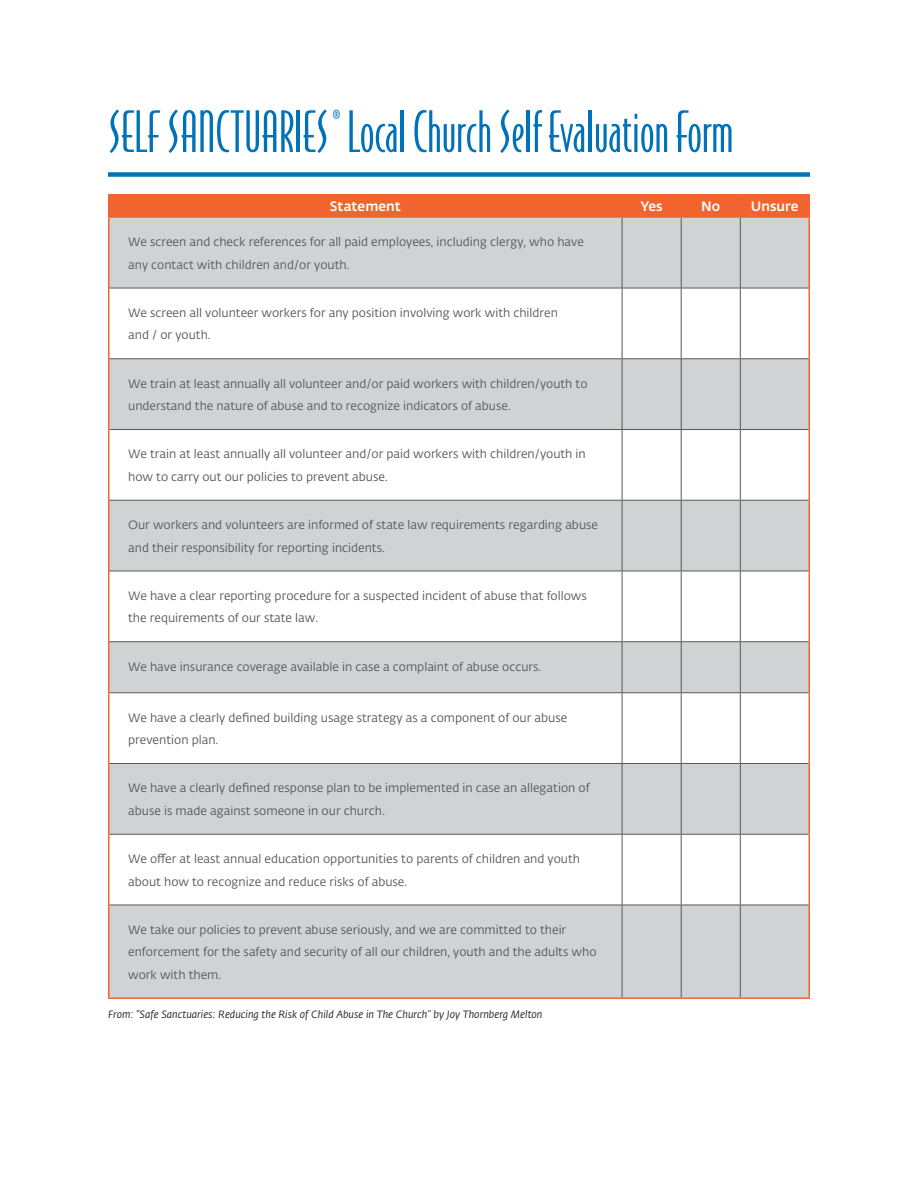
<style>
.page{position:relative;width:918px;height:1188px;background:#fff}
.page>*{position:absolute;margin:0;border:0;box-sizing:border-box;transform-origin:0 0}
.t1{font:54px "Bodega Sans Light Oldstyle";color:#0072b8}
.t2{font:500 13.5px "Fedra Sans Alt Std";color:#fff}
.Body_Text{font:12px/22.5px "Fedra Sans Alt Std";color:#57585a}
.t3{font:italic 10.5px "Fedra Sans Alt Std";color:#231f20}
</style>
<div class="page">
<div style="left:108px;top:172px;width:702px;height:5px;background:#0072b8"></div>
<svg style="left:110px;top:218px;width:698px;height:779px;fill:#d1d2d4"></svg>
<hr style="left:108px;top:217px;width:2px;height:71px;background:#f2642f">
<hr style="left:808px;top:217px;width:2px;height:71px;background:#f2642f">
<hr style="left:108px;top:288px;width:2px;height:71px;background:#f2642f">
<hr style="left:808px;top:288px;width:2px;height:71px;background:#f2642f">
<hr style="left:108px;top:359px;width:2px;height:71px;background:#f2642f">
<hr style="left:808px;top:359px;width:2px;height:71px;background:#f2642f">
<hr style="left:108px;top:430px;width:2px;height:70px;background:#f2642f">
<hr style="left:808px;top:430px;width:2px;height:70px;background:#f2642f">
<hr style="left:108px;top:500px;width:2px;height:71px;background:#f2642f">
<hr style="left:808px;top:500px;width:2px;height:71px;background:#f2642f">
<hr style="left:108px;top:571px;width:2px;height:71px;background:#f2642f">
<hr style="left:808px;top:571px;width:2px;height:71px;background:#f2642f">
<hr style="left:108px;top:642px;width:2px;height:51px;background:#f2642f">
<hr style="left:808px;top:642px;width:2px;height:51px;background:#f2642f">
<hr style="left:108px;top:693px;width:2px;height:70px;background:#f2642f">
<hr style="left:808px;top:693px;width:2px;height:70px;background:#f2642f">
<hr style="left:108px;top:763px;width:2px;height:71px;background:#f2642f">
<hr style="left:808px;top:763px;width:2px;height:71px;background:#f2642f">
<hr style="left:108px;top:834px;width:2px;height:71px;background:#f2642f">
<hr style="left:808px;top:834px;width:2px;height:71px;background:#f2642f">
<hr style="left:108px;top:905px;width:2px;height:92px;background:#f2642f">
<hr style="left:808px;top:905px;width:2px;height:92px;background:#f2642f">
<hr style="left:108px;top:997px;width:514px;height:2px;background:#f2642f">
<hr style="left:622px;top:997px;width:59px;height:2px;background:#f2642f">
<hr style="left:681px;top:997px;width:59px;height:2px;background:#f2642f">
<hr style="left:740px;top:997px;width:70px;height:2px;background:#f2642f">
<hr style="left:622px;top:218px;width:1px;height:70px;background:#57585a">
<hr style="left:681px;top:218px;width:1px;height:70px;background:#57585a">
<hr style="left:740px;top:218px;width:1px;height:70px;background:#57585a">
<hr style="left:110px;top:288px;width:512px;height:1px;background:#57585a">
<hr style="left:622px;top:288px;width:59px;height:1px;background:#57585a">
<hr style="left:622px;top:288px;width:1px;height:70px;background:#57585a">
<hr style="left:681px;top:288px;width:59px;height:1px;background:#57585a">
<hr style="left:681px;top:288px;width:1px;height:70px;background:#57585a">
<hr style="left:740px;top:288px;width:69px;height:1px;background:#57585a">
<hr style="left:740px;top:288px;width:1px;height:70px;background:#57585a">
<hr style="left:110px;top:358px;width:512px;height:1px;background:#57585a">
<hr style="left:622px;top:358px;width:59px;height:1px;background:#57585a">
<hr style="left:622px;top:359px;width:1px;height:70px;background:#57585a">
<hr style="left:681px;top:358px;width:59px;height:1px;background:#57585a">
<hr style="left:681px;top:359px;width:1px;height:70px;background:#57585a">
<hr style="left:740px;top:358px;width:69px;height:1px;background:#57585a">
<hr style="left:740px;top:359px;width:1px;height:70px;background:#57585a">
<hr style="left:110px;top:429px;width:512px;height:1px;background:#57585a">
<hr style="left:622px;top:429px;width:59px;height:1px;background:#57585a">
<hr style="left:622px;top:430px;width:1px;height:70px;background:#57585a">
<hr style="left:681px;top:429px;width:59px;height:1px;background:#57585a">
<hr style="left:681px;top:430px;width:1px;height:70px;background:#57585a">
<hr style="left:740px;top:429px;width:69px;height:1px;background:#57585a">
<hr style="left:740px;top:430px;width:1px;height:70px;background:#57585a">
<hr style="left:110px;top:500px;width:512px;height:1px;background:#57585a">
<hr style="left:622px;top:500px;width:59px;height:1px;background:#57585a">
<hr style="left:622px;top:501px;width:1px;height:70px;background:#57585a">
<hr style="left:681px;top:500px;width:59px;height:1px;background:#57585a">
<hr style="left:681px;top:501px;width:1px;height:70px;background:#57585a">
<hr style="left:740px;top:500px;width:69px;height:1px;background:#57585a">
<hr style="left:740px;top:501px;width:1px;height:70px;background:#57585a">
<hr style="left:110px;top:571px;width:512px;height:1px;background:#57585a">
<hr style="left:622px;top:571px;width:59px;height:1px;background:#57585a">
<hr style="left:622px;top:571px;width:1px;height:70px;background:#57585a">
<hr style="left:681px;top:571px;width:59px;height:1px;background:#57585a">
<hr style="left:681px;top:571px;width:1px;height:70px;background:#57585a">
<hr style="left:740px;top:571px;width:69px;height:1px;background:#57585a">
<hr style="left:740px;top:571px;width:1px;height:70px;background:#57585a">
<hr style="left:110px;top:641px;width:512px;height:1px;background:#57585a">
<hr style="left:622px;top:641px;width:59px;height:1px;background:#57585a">
<hr style="left:622px;top:642px;width:1px;height:50px;background:#57585a">
<hr style="left:681px;top:641px;width:59px;height:1px;background:#57585a">
<hr style="left:681px;top:642px;width:1px;height:50px;background:#57585a">
<hr style="left:740px;top:641px;width:69px;height:1px;background:#57585a">
<hr style="left:740px;top:642px;width:1px;height:50px;background:#57585a">
<hr style="left:110px;top:692px;width:512px;height:1px;background:#57585a">
<hr style="left:622px;top:692px;width:59px;height:1px;background:#57585a">
<hr style="left:622px;top:693px;width:1px;height:70px;background:#57585a">
<hr style="left:681px;top:692px;width:59px;height:1px;background:#57585a">
<hr style="left:681px;top:693px;width:1px;height:70px;background:#57585a">
<hr style="left:740px;top:692px;width:69px;height:1px;background:#57585a">
<hr style="left:740px;top:693px;width:1px;height:70px;background:#57585a">
<hr style="left:110px;top:763px;width:512px;height:1px;background:#57585a">
<hr style="left:622px;top:763px;width:59px;height:1px;background:#57585a">
<hr style="left:622px;top:764px;width:1px;height:70px;background:#57585a">
<hr style="left:681px;top:763px;width:59px;height:1px;background:#57585a">
<hr style="left:681px;top:764px;width:1px;height:70px;background:#57585a">
<hr style="left:740px;top:763px;width:69px;height:1px;background:#57585a">
<hr style="left:740px;top:764px;width:1px;height:70px;background:#57585a">
<hr style="left:110px;top:834px;width:512px;height:1px;background:#57585a">
<hr style="left:622px;top:834px;width:59px;height:1px;background:#57585a">
<hr style="left:622px;top:835px;width:1px;height:70px;background:#57585a">
<hr style="left:681px;top:834px;width:59px;height:1px;background:#57585a">
<hr style="left:681px;top:835px;width:1px;height:70px;background:#57585a">
<hr style="left:740px;top:834px;width:69px;height:1px;background:#57585a">
<hr style="left:740px;top:835px;width:1px;height:70px;background:#57585a">
<hr style="left:110px;top:905px;width:512px;height:1px;background:#57585a">
<hr style="left:622px;top:905px;width:59px;height:1px;background:#57585a">
<hr style="left:622px;top:905px;width:1px;height:92px;background:#57585a">
<hr style="left:681px;top:905px;width:59px;height:1px;background:#57585a">
<hr style="left:681px;top:905px;width:1px;height:92px;background:#57585a">
<hr style="left:740px;top:905px;width:69px;height:1px;background:#57585a">
<hr style="left:740px;top:905px;width:1px;height:92px;background:#57585a">
<hr style="left:108px;top:194px;width:514px;height:2px;background:#f2642f">
<hr style="left:108px;top:196px;width:2px;height:21px;background:#f2642f">
<hr style="left:622px;top:194px;width:59px;height:2px;background:#f2642f">
<hr style="left:681px;top:194px;width:59px;height:2px;background:#f2642f">
<hr style="left:740px;top:194px;width:70px;height:2px;background:#f2642f">
<hr style="left:808px;top:196px;width:2px;height:21px;background:#f2642f">
<div style="left:110px;top:196px;width:698px;height:21px;background:#f2642f"></div>
<hr style="left:110px;top:217px;width:512px;height:1px;background:#f2642f">
<hr style="left:622px;top:217px;width:59px;height:1px;background:#f2642f">
<hr style="left:681px;top:217px;width:59px;height:1px;background:#f2642f">
<hr style="left:740px;top:217px;width:69px;height:1px;background:#f2642f">
<p class="t1" style="left:108px;top:99px;width:627px">SELF SANCTUARIES<sup>®</sup> Local Church Self Evaluation Form</p>
<p class="t2" style="left:330px;top:198px;width:72px">Statement</p>
<p class="t2" style="left:641px;top:198px;width:24px">Yes</p>
<p class="t2" style="left:701px;top:198px;width:21px">No</p>
<p class="t2" style="left:751px;top:198px;width:49px">Unsure</p>
<p class="Body_Text" style="left:128px;top:231px;width:457px">We screen and check references for all paid employees, including clergy, who have any contact with children and/or youth.</p>
<p class="Body_Text" style="left:128px;top:302px;width:431px">We screen all volunteer workers for any position involving work with children and / or youth.</p>
<p class="Body_Text" style="left:128px;top:372px;width:461px">We train at least annually all volunteer and/or paid workers with children/youth to understand the nature of abuse and to recognize indicators of abuse.</p>
<p class="Body_Text" style="left:128px;top:443px;width:459px">We train at least annually all volunteer and/or paid workers with children/youth in how to carry out our policies to prevent abuse.</p>
<p class="Body_Text" style="left:128px;top:514px;width:471px">Our workers and volunteers are informed of state law requirements regarding abuse and their responsibility for reporting incidents.</p>
<p class="Body_Text" style="left:128px;top:585px;width:460px">We have a clear reporting procedure for a suspected incident of abuse that follows the requirements of our state law.</p>
<p class="Body_Text" style="left:128px;top:655px;width:415px">We have insurance coverage available in case a complaint of abuse occurs.</p>
<p class="Body_Text" style="left:128px;top:706px;width:441px">We have a clearly defined building usage strategy as a component of our abuse prevention plan.</p>
<p class="Body_Text" style="left:128px;top:777px;width:463px">We have a clearly defined response plan to be implemented in case an allegation of abuse is made against someone in our church.</p>
<p class="Body_Text" style="left:128px;top:848px;width:453px">We offer at least annual education opportunities to parents of children and youth about how to recognize and reduce risks of abuse.</p>
<p class="Body_Text" style="left:128px;top:919px;width:470px">We take our policies to prevent abuse seriously, and we are committed to their enforcement for the safety and security of all our children, youth and the adults who work with them.</p>
<p class="t3" style="left:108px;top:1008px;width:436px">From: "Safe Sanctuaries: Reducing the Risk of Child Abuse in The Church" by Joy Thornberg Melton</p>
</div>
